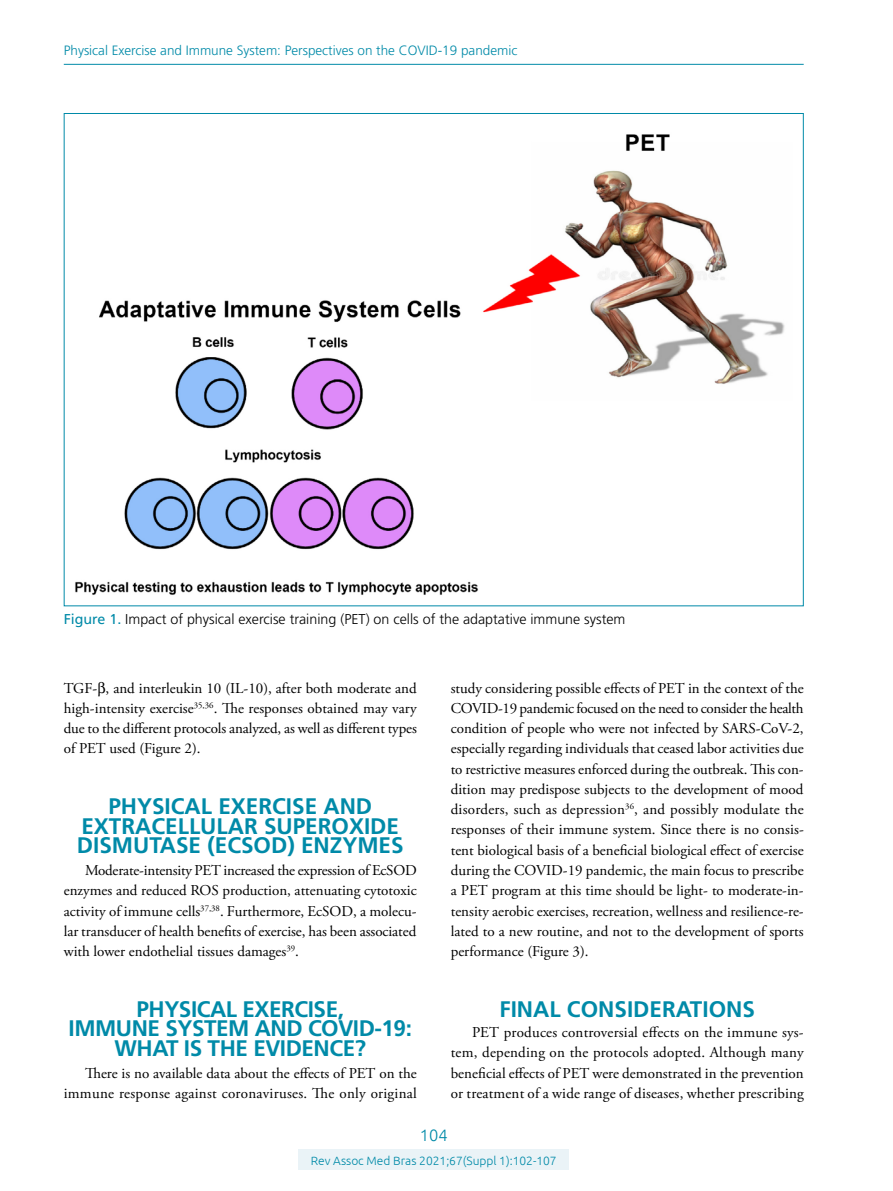
<style>
.page{position:relative;width:893px;height:1191px;background:#fff}
.page>*{position:absolute;margin:0;border:0;box-sizing:border-box;transform-origin:0 0}
.t1{font:22.5px/19.5px "Frutiger LT 65 Bd";color:#008aa8;text-align:center}
.t2{font:22.5px/19.5px "Frutiger LT 65 Bd";letter-spacing:-.02em;color:#008aa8;text-align:center}
.t3{font:300 16.5px "Ubuntu";color:#008aa8}
.t4{font:15px/20.2px "Adobe Garamond Pro";color:#000;text-align:justify}
.t5{font:14.25px "Frutiger LT 45 Lt";color:#000}
.t6{font:13.5px "Frutiger LT 45 Lt";color:#008aa8}
.t7{font:300 12px "Ubuntu";color:#008aa8}
.s1{font-family:"Frutiger LT 55 Rm";color:#008aa8}
</style>
<div class="page">
<hr style="left:64px;top:64px;width:740px;height:1px;background:#008aa8">
<div style="left:299px;top:1149px;width:270px;height:21px;background:#eaf3f7"></div>
<img style="left:75px;top:134px;width:710px;height:461px">
<p class="t6" style="left:64px;top:43px;width:455px">Physical Exercise and Immune System: Perspectives on the COVID-19 pandemic</p>
<p class="t5" style="left:64px;top:611px;width:563px"><span class="s1">Figure 1.</span> Impact of physical exercise training (PET) on cells of the adaptative immune system</p>
<p class="t4" style="left:64px;top:678px;width:355px">TGF- , and interleukin 10 (IL-10), after both moderate and high-intensity exercise<sup>35,36</sup>. The responses obtained may vary due to the different protocols analyzed, as well as different types of PET used (Figure 2).</p>
<h1 class="t1" style="left:77px;top:796px;width:328px">PHYSICAL EXERCISE AND<br>EXTRACELLULAR SUPEROXIDE<br>DISMUTASE (ECSOD) ENZYMES</h1>
<p class="t4" style="left:64px;top:860px;width:355px;text-indent:21px">Moderate-intensity PET increased the expression of EcSOD enzymes and reduced ROS production, attenuating cytotoxic activity of immune cells<sup>37,38</sup>. Furthermore, EcSOD, a molecu&shy;lar transducer of health benefits of exercise, has been associated with lower endothelial tissues damages<sup>39</sup>.</p>
<h1 class="t2" style="left:69px;top:999px;width:345px">PHYSICAL EXERCISE,<br>IMMUNE SYSTEM AND COVID-19:<br>WHAT IS THE EVIDENCE?</h1>
<p class="t4" style="left:64px;top:1063px;width:355px;text-align:right">There is no available data about the effects of PET on the immune response against coronaviruses. The only original</p>
<p class="t4" style="left:451px;top:678px;width:355px">study considering possible effects of PET in the context of the COVID-19 pandemic focused on the need to consider the health condition of people who were not infected by SARS-CoV-2, especially regarding individuals that ceased labor activities due to restrictive measures enforced during the outbreak. This con&shy;dition may predispose subjects to the development of mood disorders, such as depression<sup>36</sup>, and possibly modulate the responses of their immune system. Since there is no consis&shy;tent biological basis of a beneficial biological effect of exercise during the COVID-19 pandemic, the main focus to prescribe a PET program at this time should be light- to moderate-in&shy;tensity aerobic exercises, recreation, wellness and resilience-re&shy;lated to a new routine, and not to the development of sports performance (Figure 3).</p>
<h1 class="t1" style="left:499px;top:999px;width:257px">FINAL CONSIDERATIONS</h1>
<p class="t4" style="left:451px;top:1022px;width:355px;text-indent:21px">PET produces controversial effects on the immune sys&shy;tem, depending on the protocols adopted. Although many beneficial effects of PET were demonstrated in the prevention or treatment of a wide range of diseases, whether prescribing</p>
<p class="t3" style="left:420px;top:1125px;width:29px">104</p>
<p class="t7" style="left:311px;top:1153px;width:248px">Rev Assoc Med Bras 2021;67(Suppl 1):102-107</p>
</div>
